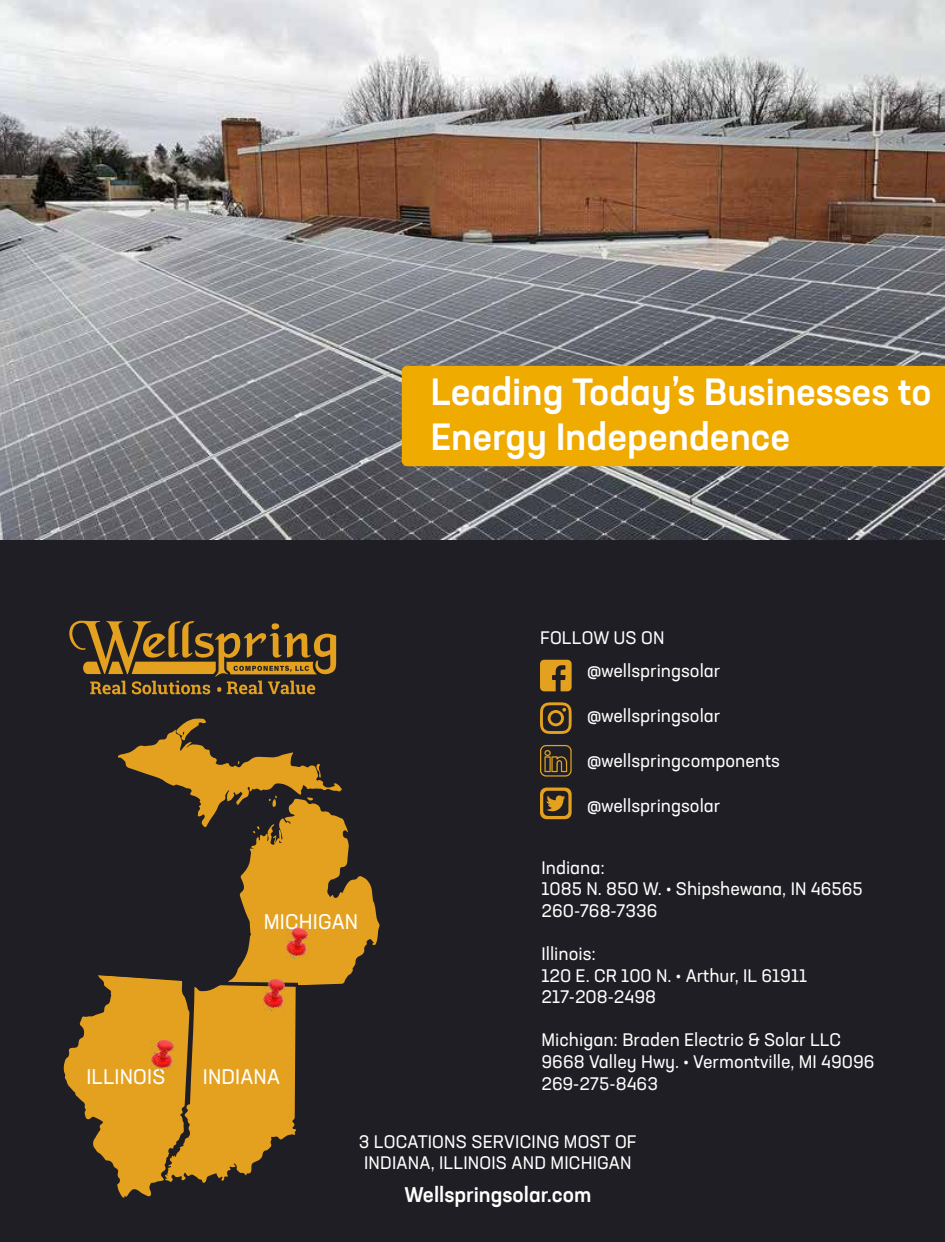
<style>
.page{position:relative;width:945px;height:1242px;background:#1e1e24}
.page>*{position:absolute;margin:0;border:0;box-sizing:border-box;transform-origin:0 0}
.t1{font:500 37.5px/45px "Neusa Next Std";color:#fff}
.t2{font:21px "Neusa Next Std";letter-spacing:.01em;color:#fff}
.t3{font:500 21px "Neusa Next Std";color:#fff}
.t4{font:18px/21.6px "Neusa Next Std";color:#fff}
</style>
<div class="page">
<svg style="left:69px;top:621px;width:267px;height:73px"></svg>
<svg style="left:63px;top:718px;width:317px;height:480px"></svg>
<img style="left:264px;top:979px;width:21px;height:31px">
<img style="left:286px;top:928px;width:22px;height:31px">
<svg style="left:540px;top:702px;width:32px;height:32px"></svg>
<svg style="left:540px;top:660px;width:32px;height:31px"></svg>
<svg style="left:540px;top:788px;width:32px;height:31px"></svg>
<svg style="left:540px;top:745px;width:32px;height:32px"></svg>
<img style="left:0;top:0;width:945px;height:539px">
<div style="left:402px;top:366px;width:543px;height:100px;background:#f0ab00"></div>
<h1 class="t1" style="left:431px;top:368px;width:502px">Leading Today’s Businesses to<br>Energy Independence</h1>
<p class="t4" style="left:540px;top:626px;width:126px">FOLLOW US ON</p>
<p class="t2" style="left:264px;top:909px;width:96px">MICHIGAN</p>
<p class="t2" style="left:86px;top:1063px;width:81px">ILLINOIS</p>
<p class="t2" style="left:203px;top:1063px;width:79px">INDIANA</p>
<p class="t4" style="left:587px;top:659px;width:135px">@wellspringsolar</p>
<p class="t4" style="left:587px;top:704px;width:135px">@wellspringsolar</p>
<p class="t4" style="left:587px;top:749px;width:194px">@wellspringcomponents</p>
<p class="t4" style="left:587px;top:794px;width:135px">@wellspringsolar</p>
<p class="t4" style="left:541px;top:856px;width:323px">Indiana:<br>1085 N. 850 W. • Shipshewana, IN 46565<br>260-768-7336</p>
<p class="t4" style="left:541px;top:943px;width:267px">Illinois:<br>120 E. CR 100 N. • Arthur, IL 61911<br>217-208-2498</p>
<p class="t4" style="left:541px;top:1029px;width:335px">Michigan: Braden Electric &amp; Solar LLC<br>9668 Valley Hwy. • Vermontville, MI 49096<br>269-275-8463</p>
<p class="t4" style="left:359px;top:1130px;width:279px">3 LOCATIONS SERVICING MOST OF<br>INDIANA, ILLINOIS AND MICHIGAN</p>
<p class="t3" style="left:405px;top:1181px;width:188px">Wellspringsolar.com</p>
</div>
